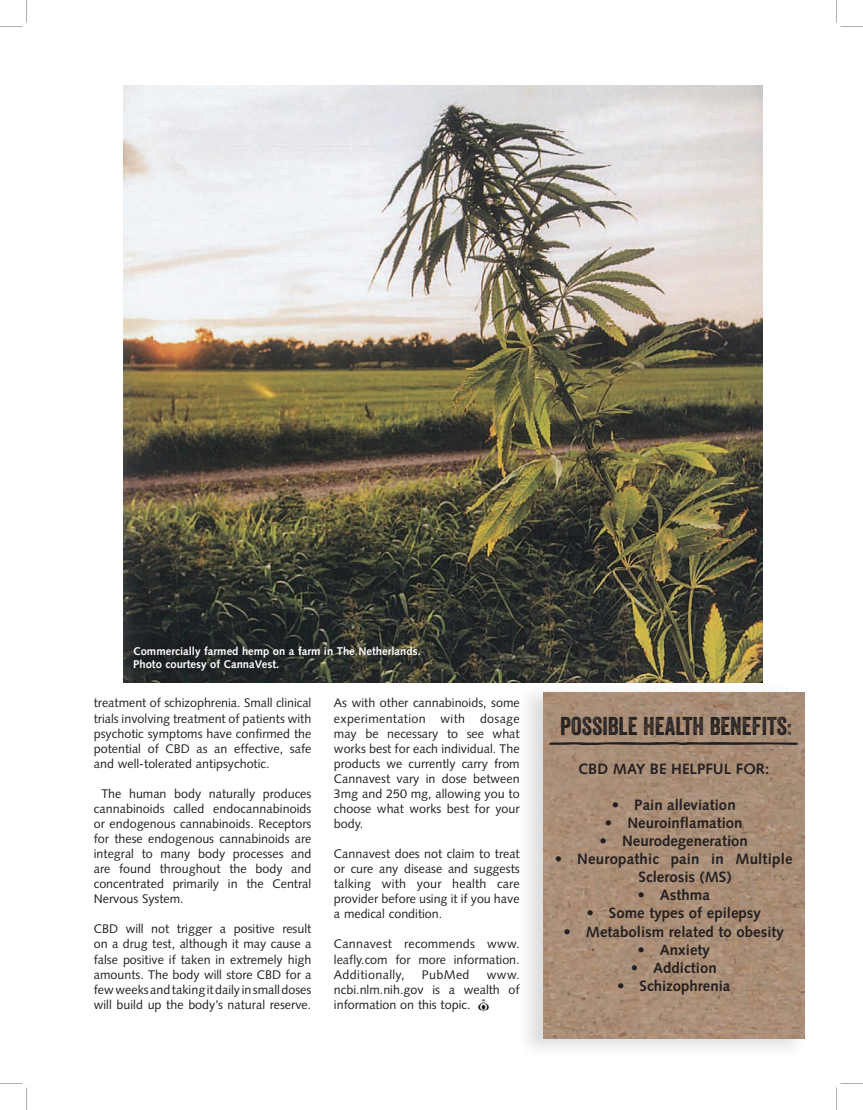
<style>
.page{position:relative;width:863px;height:1110px;background:#fff}
.page>*{position:absolute;margin:0;border:0;box-sizing:border-box;transform-origin:0 0}
.t1{font:25px "Veneer Two";color:#231f20}
.t2{font:700 15px/18.1px "Syntax LT Std";color:#231f20}
.t3{font:12.5px/15px "Syntax LT Std";color:#231f20;text-align:justify}
.t4{font:700 11.25px/13.5px "Syntax LT Std";color:#fff}
</style>
<div class="page">
<img style="left:123px;top:85px;width:639px;height:597px">
<img style="left:527px;top:692px;width:278px;height:357px">
<svg style="left:519px;top:702px;width:1px;height:106px"></svg>
<img style="left:543px;top:693px;width:261px;height:346px">
<svg style="left:549px;top:742px;width:248px;height:3px"></svg>
<img style="left:477px;top:999px;width:13px;height:13px">
<svg style="left:836px;top:0;width:26px;height:27px"></svg>
<svg style="left:0;top:0;width:27px;height:27px"></svg>
<svg style="left:836px;top:1083px;width:26px;height:27px"></svg>
<svg style="left:0;top:1083px;width:27px;height:27px"></svg>
<p class="t4" style="left:133px;top:644px;width:289px">Commercially farmed hemp on a farm in The Netherlands.<br>Photo courtesy of CannaVest.</p>
<p class="t3" style="left:94px;top:696px;width:219px">treatment of schizophrenia. Small clinical trials involving treatment of patients with psychotic symptoms have confirmed the potential of CBD as an effective, safe and well-tolerated antipsychotic.</p>
<p class="t3" style="left:94px;top:786px;width:219px;text-indent:8px">The human body naturally produces cannabinoids called endocannabinoids or endogenous cannabinoids. Receptors for these endogenous cannabinoids are integral to many body processes and are found throughout the body and concentrated primarily in the Central Nervous System.</p>
<p class="t3" style="left:94px;top:922px;width:219px">CBD will not trigger a positive result on a drug test, although it may cause a false positive if taken in extremely high amounts. The body will store CBD for a few weeks and taking it daily in small doses will build up the body’s natural reserve.</p>
<p class="t3" style="left:334px;top:696px;width:187px">As with other cannabinoids, some experimentation with dosage may be necessary to see what works best for each individual. The products we currently carry from Cannavest vary in dose between 3mg and 250 mg, allowing you to choose what works best for your body.</p>
<p class="t3" style="left:334px;top:846px;width:187px">Cannavest does not claim to treat or cure any disease and suggests talking with your health care provider before using it if you have a medical condition.</p>
<p class="t3" style="left:334px;top:937px;width:187px">Cannavest recommends www. leafly.com for more information.<br>Additionally,</p>
<p class="t3" style="left:422px;top:967px;width:49px">PubMed</p>
<p class="t3" style="left:334px;top:967px;width:187px;text-indent:153px">www. ncbi.nlm.nih.gov is a wealth of information on this topic.</p>
<h1 class="t1" style="left:560px;top:711px;width:233px">POSSIBLE HEALTH BENEFITS:</h1>
<p class="t2" style="left:578px;top:760px;width:192px">CBD MAY BE HELPFUL FOR:</p>
<p class="t2" style="left:611px;top:796px;width:125px">• Pain alleviation</p>
<p class="t2" style="left:605px;top:814px;width:139px">• Neuroinflamation</p>
<p class="t2" style="left:599px;top:832px;width:150px">• Neurodegeneration</p>
<p class="t2" style="left:638px;top:850px;width:155px;text-indent:-84px">• Neuropathic pain in Multiple<br>Sclerosis (MS)</p>
<p class="t2" style="left:637px;top:886px;width:74px">• Asthma</p>
<p class="t2" style="left:586px;top:904px;width:176px">• Some types of epilepsy</p>
<p class="t2" style="left:563px;top:922px;width:222px">• Metabolism related to obesity</p>
<p class="t2" style="left:637px;top:940px;width:74px">• Anxiety</p>
<p class="t2" style="left:630px;top:959px;width:87px">• Addiction</p>
<p class="t2" style="left:617px;top:977px;width:115px">• Schizophrenia</p>
</div>
